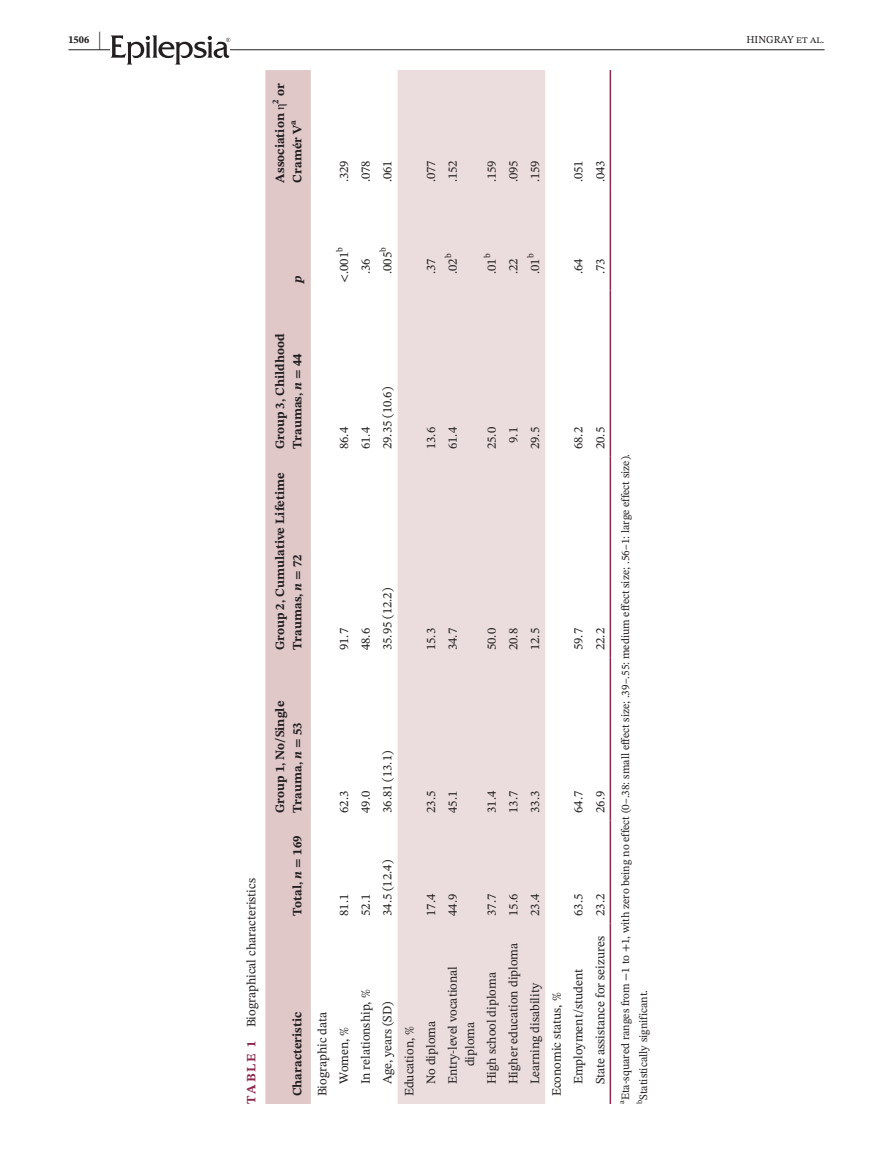
<style>
.page{position:relative;width:893px;height:1174px;background:#fff}
.page>*{position:absolute;margin:0;border:0;box-sizing:border-box;transform-origin:0 0}
.t1{font:12.75px/21.8px "STIX Two Text";color:#231f20}
.t2{font:700 12.75px/17.2px "STIX Two Text";color:#231f20}
.t3{font:italic 700 12.75px "STIX Two Text";color:#231f20}
.t4{font:11.25px "STIX Two Text";color:#231f20}
.t5{font:10.5px "STIX Two Text";color:#231f20}
.t6{font:700 10.5px "STIX Two Text";color:#231f20}
.t7{font:700 8.85px "STIX Two Text";color:#231f20}
.t8{font:7.8px "STIX Two Text";color:#231f20}
.s1{font-size:21px}
.s2{font-family:"STIX";font-weight:400}
.s3{font-weight:700;color:#8c284e}
.s4{font-style:italic}
.s5{font-family:"STIX"}
</style>
<div class="page">
<hr style="left:68px;top:49px;width:756px;height:1px;background:#231f20">
<svg style="left:111px;top:35px;width:119px;height:30px"></svg>
<div style="left:265px;top:70px;width:46px;height:1034px;background:#e0c8c9"></div>
<div style="left:398px;top:70px;width:147px;height:1034px;background:#ebdcdd"></div>
<hr style="left:610px;top:923px;width:1px;height:181px;background:#8c284e">
<hr style="left:610px;top:820px;width:1px;height:103px;background:#8c284e">
<hr style="left:610px;top:657px;width:1px;height:163px;background:#8c284e">
<hr style="left:610px;top:457px;width:1px;height:200px;background:#8c284e">
<hr style="left:610px;top:291px;width:1px;height:166px;background:#8c284e">
<hr style="left:610px;top:190px;width:1px;height:101px;background:#8c284e">
<hr style="left:610px;top:70px;width:1px;height:120px;background:#8c284e">
<p class="t6" style="left:68px;top:32px;width:34px">1506 <span class="s1">|</span></p>
<p class="t5" style="left:746px;top:32px;width:80px">HINGRAY et al.</p>
<p class="t2" style="left:272px;top:182px;width:100px;rotate:-90deg">Association <span class="s2">η</span><sup>2</sup> or<br>Cramér V</p>
<p class="t7" style="left:287px;top:125px;width:6px;rotate:-90deg">a</p>
<p class="t1" style="left:333px;top:182px;width:24px;rotate:-90deg">.329</p>
<p class="t1" style="left:355px;top:182px;width:24px;rotate:-90deg">.078</p>
<p class="t1" style="left:376px;top:182px;width:24px;rotate:-90deg">.061</p>
<p class="t1" style="left:420px;top:182px;width:24px;rotate:-90deg">.077</p>
<p class="t1" style="left:442px;top:182px;width:24px;rotate:-90deg">.152</p>
<p class="t1" style="left:481px;top:182px;width:24px;rotate:-90deg">.159</p>
<p class="t1" style="left:502px;top:182px;width:24px;rotate:-90deg">.095</p>
<p class="t1" style="left:524px;top:182px;width:24px;rotate:-90deg">.159</p>
<p class="t1" style="left:567px;top:182px;width:24px;rotate:-90deg">.051</p>
<p class="t1" style="left:589px;top:182px;width:24px;rotate:-90deg">.043</p>
<p class="t3" style="left:288px;top:283px;width:10px;rotate:-90deg">p</p>
<p class="t1" style="left:333px;top:283px;width:37px;rotate:-90deg">&lt;.001<sup>b</sup></p>
<p class="t1" style="left:355px;top:274px;width:17px;rotate:-90deg">.36</p>
<p class="t1" style="left:376px;top:274px;width:28px;rotate:-90deg">.005<sup>b</sup></p>
<p class="t1" style="left:420px;top:274px;width:17px;rotate:-90deg">.37</p>
<p class="t1" style="left:442px;top:274px;width:22px;rotate:-90deg">.02<sup>b</sup></p>
<p class="t1" style="left:481px;top:274px;width:22px;rotate:-90deg">.01<sup>b</sup></p>
<p class="t1" style="left:502px;top:274px;width:17px;rotate:-90deg">.22</p>
<p class="t1" style="left:524px;top:274px;width:22px;rotate:-90deg">.01<sup>b</sup></p>
<p class="t1" style="left:567px;top:274px;width:17px;rotate:-90deg">.64</p>
<p class="t1" style="left:589px;top:274px;width:17px;rotate:-90deg">.73</p>
<p class="t1" style="left:240px;top:1104px;width:227px;rotate:-90deg"><span class="s3">TABLE 1</span> Biographical characteristics</p>
<p class="t2" style="left:272px;top:449px;width:117px;rotate:-90deg">Group 3, Childhood<br>Traumas, <span class="s4">n</span> <span class="s5">=</span> 44</p>
<p class="t2" style="left:272px;top:650px;width:179px;rotate:-90deg">Group 2, Cumulative Lifetime<br>Traumas, <span class="s4">n</span> <span class="s5">=</span> 72</p>
<p class="t1" style="left:333px;top:449px;width:24px;rotate:-90deg">86.4</p>
<p class="t1" style="left:355px;top:449px;width:24px;rotate:-90deg">61.4</p>
<p class="t1" style="left:376px;top:449px;width:64px;rotate:-90deg">29.35 (10.6)</p>
<p class="t1" style="left:420px;top:449px;width:24px;rotate:-90deg">13.6</p>
<p class="t1" style="left:442px;top:449px;width:24px;rotate:-90deg">61.4</p>
<p class="t1" style="left:481px;top:449px;width:24px;rotate:-90deg">25.0</p>
<p class="t1" style="left:502px;top:443px;width:17px;rotate:-90deg">9.1</p>
<p class="t1" style="left:524px;top:449px;width:24px;rotate:-90deg">29.5</p>
<p class="t1" style="left:567px;top:449px;width:24px;rotate:-90deg">68.2</p>
<p class="t1" style="left:589px;top:449px;width:24px;rotate:-90deg">20.5</p>
<p class="t1" style="left:333px;top:650px;width:24px;rotate:-90deg">91.7</p>
<p class="t1" style="left:355px;top:650px;width:24px;rotate:-90deg">48.6</p>
<p class="t1" style="left:376px;top:650px;width:64px;rotate:-90deg">35.95 (12.2)</p>
<p class="t1" style="left:420px;top:650px;width:24px;rotate:-90deg">15.3</p>
<p class="t1" style="left:442px;top:650px;width:24px;rotate:-90deg">34.7</p>
<p class="t1" style="left:481px;top:650px;width:24px;rotate:-90deg">50.0</p>
<p class="t1" style="left:502px;top:650px;width:24px;rotate:-90deg">20.8</p>
<p class="t1" style="left:524px;top:650px;width:24px;rotate:-90deg">12.5</p>
<p class="t1" style="left:567px;top:650px;width:24px;rotate:-90deg">59.7</p>
<p class="t1" style="left:589px;top:650px;width:24px;rotate:-90deg">22.2</p>
<p class="t2" style="left:272px;top:813px;width:114px;rotate:-90deg">Group 1, No/Single<br>Trauma, <span class="s4">n</span> <span class="s5">=</span> 53</p>
<p class="t2" style="left:289px;top:916px;width:82px;rotate:-90deg">Total, <span class="s4">n</span> <span class="s5">=</span> 169</p>
<p class="t2" style="left:289px;top:1096px;width:86px;rotate:-90deg">Characteristic</p>
<p class="t1" style="left:333px;top:813px;width:24px;rotate:-90deg">62.3</p>
<p class="t1" style="left:355px;top:813px;width:24px;rotate:-90deg">49.0</p>
<p class="t1" style="left:376px;top:813px;width:64px;rotate:-90deg">36.81 (13.1)</p>
<p class="t1" style="left:420px;top:813px;width:24px;rotate:-90deg">23.5</p>
<p class="t1" style="left:442px;top:813px;width:24px;rotate:-90deg">45.1</p>
<p class="t1" style="left:481px;top:813px;width:24px;rotate:-90deg">31.4</p>
<p class="t1" style="left:502px;top:813px;width:24px;rotate:-90deg">13.7</p>
<p class="t1" style="left:524px;top:813px;width:24px;rotate:-90deg">33.3</p>
<p class="t1" style="left:567px;top:813px;width:24px;rotate:-90deg">64.7</p>
<p class="t1" style="left:589px;top:813px;width:24px;rotate:-90deg">26.9</p>
<p class="t1" style="left:333px;top:916px;width:24px;rotate:-90deg">81.1</p>
<p class="t1" style="left:311px;top:1096px;width:86px;text-align:center;rotate:-90deg">Biographic data<br>Women, %</p>
<p class="t1" style="left:355px;top:916px;width:24px;rotate:-90deg">52.1</p>
<p class="t1" style="left:376px;top:916px;width:57px;rotate:-90deg">34.5 (12.4)</p>
<p class="t1" style="left:420px;top:916px;width:24px;rotate:-90deg">17.4</p>
<p class="t1" style="left:442px;top:916px;width:24px;rotate:-90deg">44.9</p>
<p class="t1" style="left:355px;top:1084px;width:96px;rotate:-90deg">In relationship, %</p>
<p class="t1" style="left:376px;top:1084px;width:84px;rotate:-90deg">Age, years (SD)</p>
<p class="t1" style="left:398px;top:1084px;width:65px;text-indent:-12px;rotate:-90deg">Education, %<br>No diploma</p>
<p class="t1" style="left:444px;top:1066px;width:102px;line-height:17.2px;text-indent:-18px;rotate:-90deg">Entry-level vocational diploma</p>
<p class="t1" style="left:481px;top:916px;width:24px;rotate:-90deg">37.7</p>
<p class="t1" style="left:502px;top:916px;width:24px;rotate:-90deg">15.6</p>
<p class="t1" style="left:524px;top:916px;width:24px;rotate:-90deg">23.4</p>
<p class="t1" style="left:481px;top:1084px;width:114px;rotate:-90deg">High school diploma</p>
<p class="t1" style="left:502px;top:1084px;width:143px;rotate:-90deg">Higher education diploma</p>
<p class="t1" style="left:524px;top:1084px;width:103px;rotate:-90deg">Learning disability</p>
<p class="t1" style="left:567px;top:916px;width:24px;rotate:-90deg">63.5</p>
<p class="t1" style="left:546px;top:1084px;width:117px;text-indent:-12px;rotate:-90deg">Economic status, %<br>Employment/student</p>
<p class="t1" style="left:589px;top:916px;width:24px;rotate:-90deg">23.2</p>
<p class="t1" style="left:589px;top:1084px;width:150px;rotate:-90deg">State assistance for seizures</p>
<p class="t4" style="left:617px;top:1100px;width:648px;rotate:-90deg">Eta-squared ranges from −1 to +1, with zero being no effect (0–.38: small effect size; .39–.55: medium effect size; .56–1: large effect size).</p>
<p class="t4" style="left:635px;top:1099px;width:112px;rotate:-90deg">Statistically significant.</p>
<p class="t8" style="left:634px;top:1104px;width:6px;rotate:-90deg">b</p>
<p class="t8" style="left:616px;top:1104px;width:5px;rotate:-90deg">a</p>
</div>
